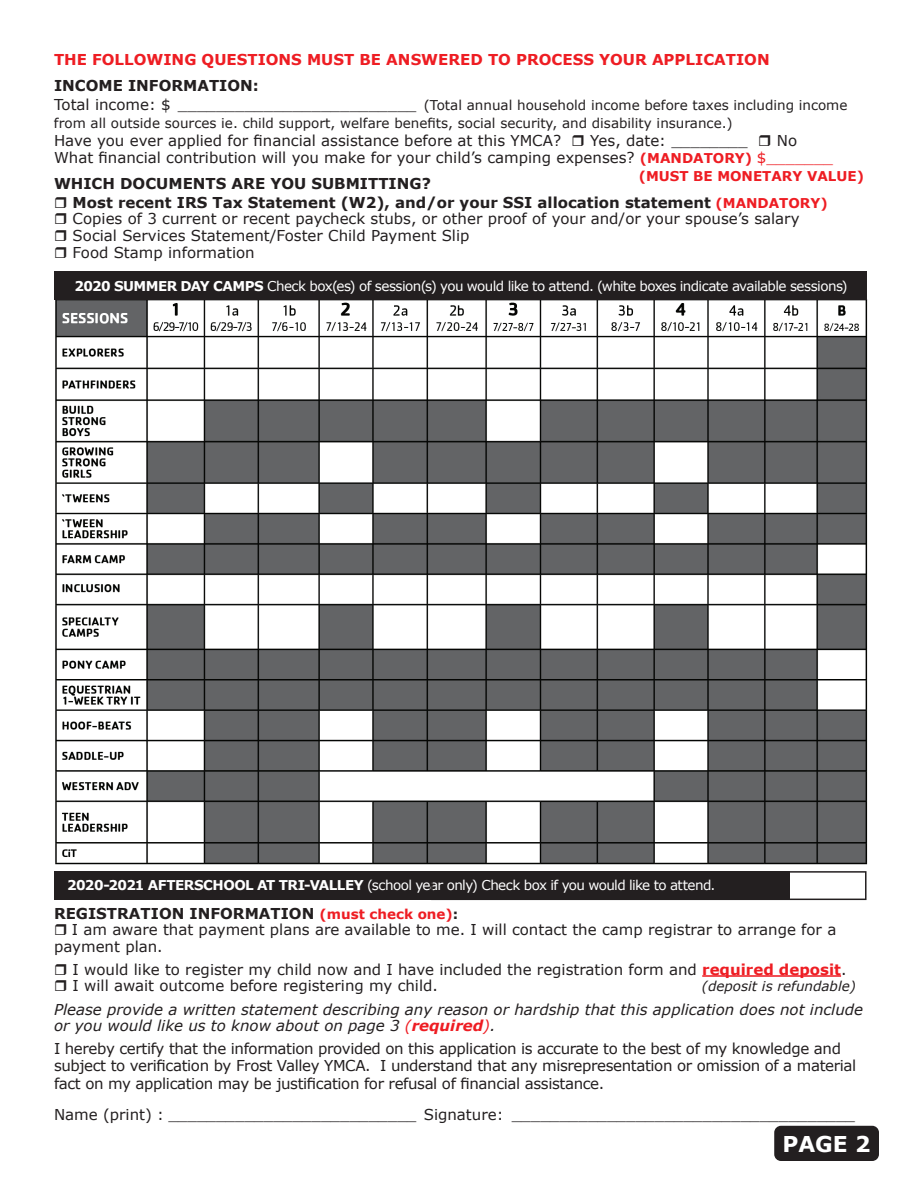
<style>
.page{position:relative;width:918px;height:1188px;background:#fff}
.page>*{position:absolute;margin:0;border:0;box-sizing:border-box;transform-origin:0 0}
.t1{font:700 21.75px "Verdana";color:#fff}
.t2{font:15px/16.8px "Verdana";color:#231f20}
.t3{font:15px/16.5px "Verdana";letter-spacing:-.025em;color:#231f20}
.t4{font:italic 15px/16.5px "Verdana";color:#231f20}
.t5{font:700 15px "Verdana";color:#231f20}
.t6{font:700 15px "Verdana";color:#ee1d23}
.t7{font:13.5px/18px "Verdana";color:#231f20}
.t8{font:13.5px "Verdana";letter-spacing:-.045em;color:#fff}
.t9{font:700 13.5px "Verdana";color:#ee1d23}
.t10{font:italic 13.5px "Verdana";color:#231f20}
.s1{font-size:15px}
.s2{font-weight:700;font-size:13.5px;color:#ee1d23}
.s3{color:#ee1d23}
.s4{font-weight:700}
.s5{font-size:13.5px;color:#ee1d23}
.s6{font-size:13.5px}
.s7{font-weight:700;color:#ee1d23}
</style>
<div class="page">
<hr style="left:702px;top:975px;width:139px;height:2px;background:#ee1d23">
<div style="left:774px;top:1126px;width:105px;height:35px;background:#231f20;border-radius:7px"></div>
<img style="left:55px;top:299px;width:813px;height:566px">
<div style="left:54px;top:271px;width:813px;height:29px;background:#231f20"></div>
<div style="left:54px;top:871px;width:735px;height:29px;background:#231f20"></div>
<div style="left:431px;top:871px;width:436px;height:29px;border:2px solid #231f20"></div>
<p class="t6" style="left:54px;top:50px;width:717px">THE FOLLOWING QUESTIONS MUST BE ANSWERED TO PROCESS YOUR APPLICATION</p>
<p class="t5" style="left:54px;top:76px;width:206px">INCOME INFORMATION:</p>
<p class="t7" style="left:54px;top:96px;width:795px"><span class="s1">Total income: $ _________________________</span> (Total annual household income before taxes including income from all outside sources ie. child support, welfare benefits, social security, and disability insurance.)</p>
<p class="t2" style="left:54px;top:132px;width:509px">Have you ever applied for financial assistance before at this YMCA?</p>
<p class="t2" style="left:590px;top:132px;width:159px">Yes, date: ________</p>
<p class="t2" style="left:54px;top:133px;width:781px;text-indent:723px">No<br>What financial contribution will you make for your child’s camping expenses? <span class="s2">(MANDATORY)</span> <span class="s3">$_______</span></p>
<p class="t5" style="left:54px;top:174px;width:378px">WHICH DOCUMENTS ARE YOU SUBMITTING?</p>
<p class="t9" style="left:639px;top:168px;width:227px">(MUST BE MONETARY VALUE)</p>
<p class="t2" style="left:73px;top:194px;width:757px"><span class="s4">Most recent IRS Tax Statement (W2), and/or your SSI allocation statement</span> <span class="s2">(MANDATORY)<br></span>Copies of 3 current or recent paycheck stubs, or other proof of your and/or your spouse’s salary Social Services Statement/Foster Child Payment Slip<br>Food Stamp information</p>
<p class="t8" style="left:75px;top:277px;width:775px"><span class="s4">2020 SUMMER DAY CAMPS</span> Check box(es) of session(s) you would like to attend. (white boxes indicate available sessions)</p>
<p class="t8" style="left:67px;top:877px;width:650px"><span class="s4">2020-2021 AFTERSCHOOL AT TRI-VALLEY</span> (school year only) Check box if you would like to attend.</p>
<p class="t5" style="left:54px;top:904px;width:406px">REGISTRATION INFORMATION <span class="s5">(must check one)</span><span class="s6">:</span></p>
<p class="t2" style="left:72px;top:922px;width:766px">I am aware that payment plans are available to me. I will contact the camp registrar to arrange for a</p>
<p class="t2" style="left:54px;top:938px;width:110px">payment plan.</p>
<p class="t2" style="left:73px;top:962px;width:775px">I would like to register my child now and I have included the registration form and <span class="s7">required deposit</span>.<br>I will await outcome before registering my child.</p>
<p class="t10" style="left:702px;top:978px;width:155px">(deposit is refundable)</p>
<p class="t4" style="left:54px;top:1001px;width:811px">Please provide a written statement describing any reason or hardship that this application does not include or you would like us to know about on page 3 <span class="s3">(</span><span class="s7">required</span><span class="s3">)</span>.</p>
<p class="t3" style="left:54px;top:1041px;width:804px">I hereby certify that the information provided on this application is accurate to the best of my knowledge and subject to verification by Frost Valley YMCA. I understand that any misrepresentation or omission of a material</p>
<p class="t3" style="left:54px;top:1069px;width:803px;line-height:30.8px">fact on my application may be justification for refusal of financial assistance.<br>Name (print) : __________________________ Signature: ____________________________________</p>
<h1 class="t1" style="left:782px;top:1130px;width:90px">PAGE 2</h1>
</div>
